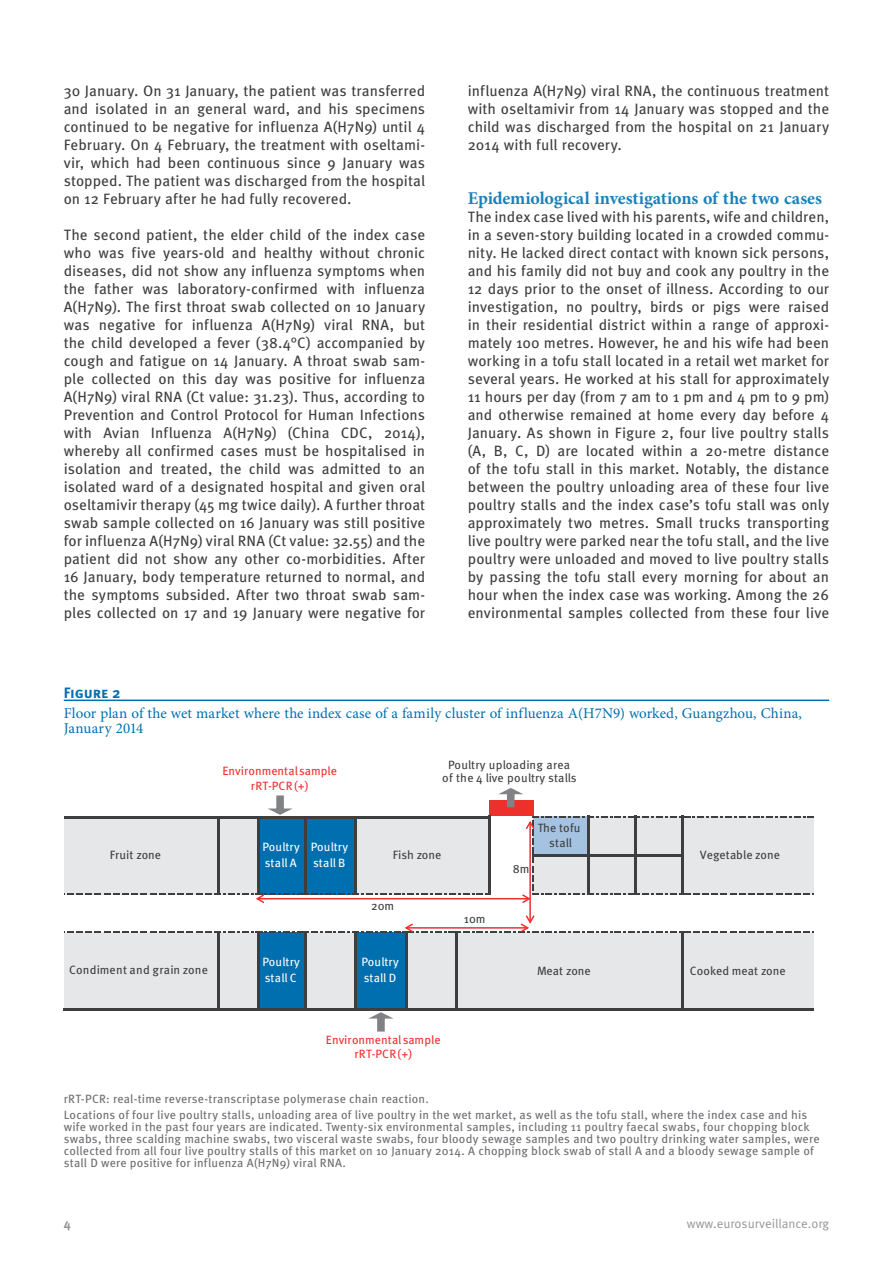
<style>
.page{position:relative;width:893px;height:1263px;background:#fff}
.page>*{position:absolute;margin:0;border:0;box-sizing:border-box;transform-origin:0 0}
.t1{font:700 18px "Minion Pro";letter-spacing:-.01em;color:#1a81bb}
.t2{font:15px/18px "Meta Pro";color:#3e3e3f;text-align:justify}
.t3{font:15px/15px "Minion Pro";letter-spacing:.005em;color:#006faf}
.t4{font:700 15px "Meta Pro";letter-spacing:-.005em;color:#006faf}
.t5{font:12.75px "Meta Pro";color:#939598}
.t6{font:700 12.75px "Meta Pro";color:#939598}
.t7{font:12px/12px "Meta Pro";letter-spacing:.01em;color:#6c6d70}
.t8{font:12px/15.3px "Meta Pro";color:#3e3e3f;text-align:center}
.t9{font:12px/14.4px "Meta Pro";color:#ee302d;text-align:center}
.t10{font:12px/15.3px "Meta Pro";letter-spacing:.015em;color:#fff}
.t11{font:12px/13.8px "Meta Pro";letter-spacing:.02em;color:#3e3e3f;text-align:center}
.t12{font:12px "Meta Pro";letter-spacing:.025em;color:#3e3e3f}
</style>
<div class="page">
<hr style="left:64px;top:699px;width:765px;height:2px;background:#006faf">
<div style="left:489px;top:800px;width:45px;height:16px;background:#ee302d"></div>
<div style="left:64px;top:817px;width:195px;height:39px;background:#e6e7e9"></div>
<div style="left:259px;top:817px;width:97px;height:39px;background:#006faf"></div>
<div style="left:355px;top:817px;width:135px;height:39px;background:#e6e7e9"></div>
<div style="left:64px;top:855px;width:195px;height:40px;background:#e6e7e9"></div>
<div style="left:259px;top:855px;width:97px;height:40px;background:#006faf"></div>
<div style="left:355px;top:855px;width:136px;height:40px;background:#e6e7e9"></div>
<div style="left:64px;top:932px;width:195px;height:78px;background:#e6e7e9"></div>
<div style="left:259px;top:932px;width:47px;height:78px;background:#006faf"></div>
<div style="left:305px;top:932px;width:51px;height:78px;background:#e6e7e9"></div>
<div style="left:355px;top:932px;width:52px;height:78px;background:#006faf"></div>
<div style="left:406px;top:932px;width:408px;height:78px;background:#e6e7e9"></div>
<hr style="left:64px;top:816px;width:425px;height:2px;background:#3e3e3f">
<hr style="left:217px;top:818px;width:2px;height:77px;background:#3e3e3f">
<hr style="left:258px;top:818px;width:2px;height:77px;background:#3e3e3f">
<hr style="left:305px;top:818px;width:2px;height:77px;background:#3e3e3f">
<hr style="left:354px;top:818px;width:3px;height:77px;background:#3e3e3f">
<hr style="left:489px;top:816px;width:2px;height:79px;background:#3e3e3f">
<hr style="left:681px;top:932px;width:2px;height:79px;background:#3e3e3f">
<hr style="left:217px;top:932px;width:2px;height:79px;background:#3e3e3f">
<hr style="left:258px;top:932px;width:2px;height:79px;background:#3e3e3f">
<hr style="left:305px;top:932px;width:2px;height:79px;background:#3e3e3f">
<hr style="left:354px;top:932px;width:3px;height:79px;background:#3e3e3f">
<hr style="left:405px;top:932px;width:2px;height:79px;background:#3e3e3f">
<hr style="left:455px;top:932px;width:2px;height:79px;background:#3e3e3f">
<hr style="left:64px;top:1008px;width:750px;height:3px;background:#3e3e3f">
<svg style="left:271px;top:795px;width:22px;height:20px"></svg>
<svg style="left:498px;top:788px;width:22px;height:20px"></svg>
<svg style="left:368px;top:1012px;width:22px;height:20px"></svg>
<hr style="left:257px;top:898px;width:272px;height:1px;background:#ee302d">
<svg style="left:64px;top:893px;width:424px;height:10px"></svg>
<hr style="left:529px;top:822px;width:2px;height:100px;background:#ee302d">
<svg style="left:521px;top:816px;width:293px;height:88px;background:#d6d8dc"></svg>
<svg style="left:64px;top:914px;width:750px;height:19px"></svg>
<p class="t2" style="left:64px;top:82px;width:363px">30 January. On 31 January, the patient was transferred and isolated in an general ward, and his specimens continued to be negative for influenza A(H7N9) until 4<br>February. On 4 February, the treatment with oseltami&shy;vir, which had been continuous since 9 January was stopped. The patient was discharged from the hospital on 12 February after he had fully recovered.</p>
<p class="t2" style="left:64px;top:226px;width:363px">The second patient, the elder child of the index case who was five years-old and healthy without chronic diseases, did not show any influenza symptoms when the father was laboratory-confirmed with influenza A(H7N9). The first throat swab collected on 10 January was negative for influenza A(H7N9) viral RNA, but the child developed a fever (38.4°C) accompanied by cough and fatigue on 14 January. A throat swab sam&shy;ple collected on this day was positive for influenza A(H7N9) viral RNA (Ct value: 31.23). Thus, according to Prevention and Control Protocol for Human Infections with Avian Influenza A(H7N9) (China CDC, 2014), whereby all confirmed cases must be hospitalised in isolation and treated, the child was admitted to an isolated ward of a designated hospital and given oral oseltamivir therapy (45 mg twice daily). A further throat swab sample collected on 16 January was still positive for influenza A(H7N9) viral RNA (Ct value: 32.55) and the patient did not show any other co-morbidities. After 16 January, body temperature returned to normal, and the symptoms subsided. After two throat swab sam&shy;ples collected on 17 and 19 January were negative for</p>
<p class="t2" style="left:468px;top:82px;width:363px">influenza A(H7N9) viral RNA, the continuous treatment with oseltamivir from 14 January was stopped and the child was discharged from the hospital on 21 January 2014 with full recovery.</p>
<p class="t1" style="left:468px;top:185px;width:356px">Epidemiological investigations of the two cases</p>
<p class="t2" style="left:468px;top:208px;width:363px">The index case lived with his parents, wife and children, in a seven-story building located in a crowded commu&shy;nity. He lacked direct contact with known sick persons, and his family did not buy and cook any poultry in the 12 days prior to the onset of illness. According to our investigation, no poultry, birds or pigs were raised in their residential district within a range of approxi&shy;mately 100 metres. However, he and his wife had been working in a tofu stall located in a retail wet market for several years. He worked at his stall for approximately 11 hours per day (from 7 am to 1 pm and 4 pm to 9 pm) and otherwise remained at home every day before 4<br>January. As shown in Figure 2, four live poultry stalls (A, B, C, D) are located within a 20-metre distance of the tofu stall in this market. Notably, the distance between the poultry unloading area of these four live poultry stalls and the index case’s tofu stall was only approximately two metres. Small trucks transporting live poultry were parked near the tofu stall, and the live poultry were unloaded and moved to live poultry stalls by passing the tofu stall every morning for about an hour when the index case was working. Among the 26 environmental samples collected from these four live</p>
<p class="t4" style="left:64px;top:683px;width:58px">Figure 2</p>
<p class="t3" style="left:64px;top:705px;width:740px">Floor plan of the wet market where the index case of a family cluster of influenza A(H7N9) worked, Guangzhou, China,<br>January 2014</p>
<p class="t8" style="left:110px;top:847px;width:53px">Fruit zone</p>
<p class="t9" style="left:222px;top:764px;width:116px">Environmentalsample rRT-PCR(+)</p>
<p class="t10" style="left:262px;top:840px;width:39px">Poultry stall A</p>
<p class="t10" style="left:311px;top:840px;width:39px">Poultry stall B</p>
<p class="t11" style="left:442px;top:758px;width:136px">Poultry uploading area of the 4 live poultry stalls</p>
<p class="t8" style="left:538px;top:820px;width:44px">The tofu stall</p>
<p class="t8" style="left:393px;top:847px;width:50px">Fish zone</p>
<p class="t8" style="left:700px;top:847px;width:82px">Vegetable zone</p>
<p class="t8" style="left:371px;top:899px;width:25px">20m</p>
<p class="t8" style="left:464px;top:912px;width:23px">10m</p>
<p class="t8" style="left:513px;top:862px;width:18px">8m</p>
<p class="t10" style="left:262px;top:955px;width:39px">Poultry stall C</p>
<p class="t10" style="left:361px;top:955px;width:39px">Poultry stall D</p>
<p class="t12" style="left:69px;top:962px;width:140px">Condiment and grain zone</p>
<p class="t8" style="left:537px;top:963px;width:55px">Meat zone</p>
<p class="t9" style="left:326px;top:1033px;width:116px">Environmentalsample rRT-PCR(+)</p>
<p class="t8" style="left:690px;top:963px;width:97px">Cooked meat zone</p>
<p class="t7" style="left:64px;top:1091px;width:745px;line-height:16.2px">rRT-PCR: real-time reverse-transcriptase polymerase chain reaction.<br>Locations of four live poultry stalls, unloading area of live poultry in the wet market, as well as the tofu stall, where the index case and his</p>
<p class="t7" style="left:64px;top:1122px;width:757px">wife worked in the past four years are indicated. Twenty-six environmental samples, including 11 poultry faecal swabs, four chopping block swabs, three scalding machine swabs, two visceral waste swabs, four bloody sewage samples and two poultry drinking water samples, were collected from all four live poultry stalls of this market on 10 January 2014. A chopping block swab of stall A and a bloody sewage sample of stall D were positive for influenza A(H7N9) viral RNA.</p>
<p class="t6" style="left:64px;top:1215px;width:8px">4</p>
<p class="t5" style="left:687px;top:1215px;width:144px">www.eurosurveillance.org</p>
</div>
